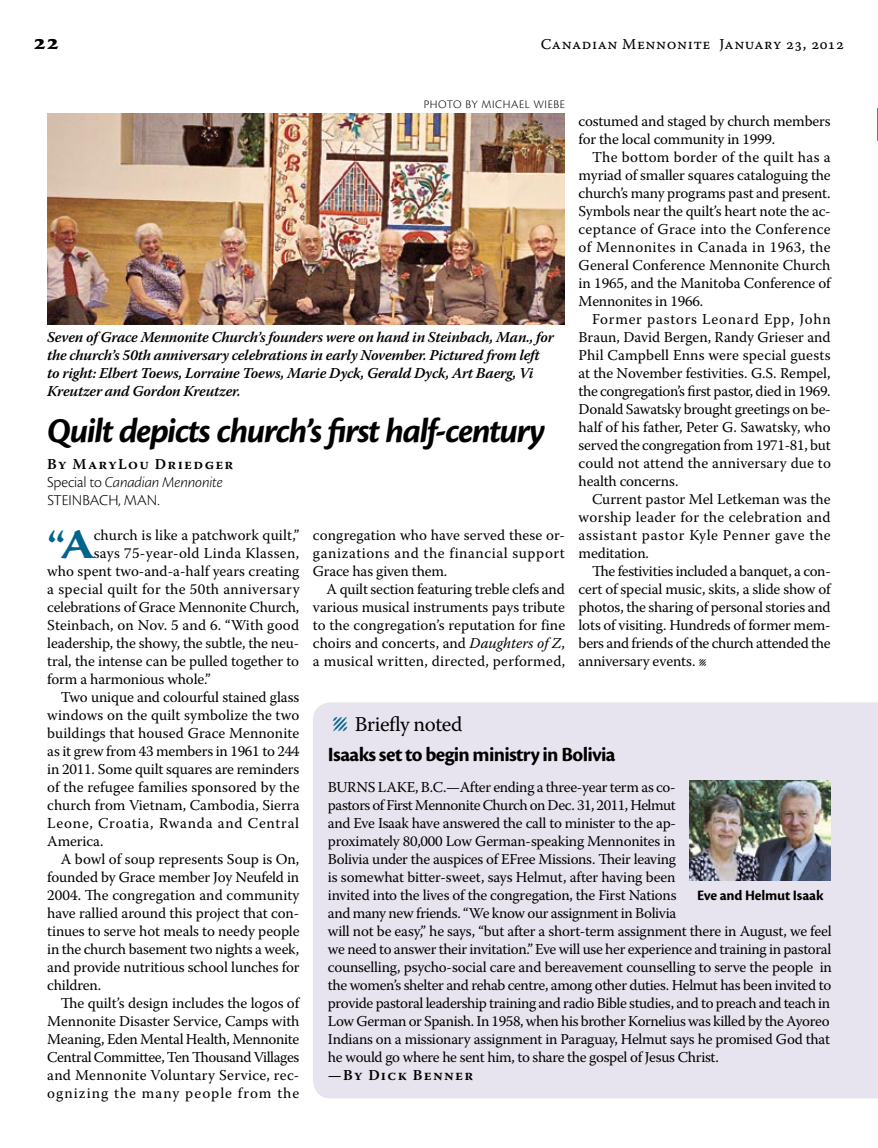
<style>
.page{position:relative;width:878px;height:1148px;background:#fff}
.page>*{position:absolute;margin:0;border:0;box-sizing:border-box;transform-origin:0 0}
.t1{font:700 40.65px "Sava Pro";color:#00648c}
.t2{font:italic 700 36px "Cronos Pro";letter-spacing:-.04em;color:#000}
.t3{font:700 21px "Cronos Pro";letter-spacing:-.03em;color:#000}
.t4{font:21px "Warnock Pro";letter-spacing:-.02em;color:#000}
.t5{font:700 21px "Sava Pro";color:#000}
.t6{font:300 15.75px/18px "Cronos Pro";color:#000}
.t7{font:15px/18px "Warnock Pro";letter-spacing:-.01em;color:#000;text-align:justify}
.t8{font:italic 600 15px/18px "Warnock Pro";letter-spacing:-.015em;color:#000}
.t9{font:15px "Warnock Pro";letter-spacing:.02em;color:#000}
.t10{font:15px "Warnock Pro";letter-spacing:.015em;color:#000}
.t11{font:15px "Warnock Pro Capt";letter-spacing:.035em;color:#000}
.t12{font:15px "Warnock Pro";letter-spacing:.01em;color:#000}
.t13{font:600 15px "Warnock Pro";letter-spacing:.09em;color:#000}
.t14{font:15px "Warnock Pro";letter-spacing:.05em;color:#000}
.t15{font:15px "Warnock Pro";letter-spacing:.065em;color:#000}
.t16{font:700 15px "Cronos Pro";letter-spacing:-.015em;color:#000}
.t17{font:300 12px "Cronos Pro";letter-spacing:.05em;color:#000}
.s1{font-style:italic}
.s2{font-size:30px;color:#00648c}
</style>
<div class="page">
<div style="left:832px;top:702px;width:46px;height:396px;background:#e8e4ef"></div>
<div style="left:313px;top:702px;width:533px;height:396px;background:#e8e4ef;border-radius:18px"></div>
<svg style="left:877px;top:108px;width:1px;height:33px"></svg>
<img style="left:689px;top:780px;width:141px;height:101px">
<img style="left:47px;top:114px;width:517px;height:210px">
<h3 class="t5" style="left:34px;top:28px;width:27px">22</h3>
<p class="t11" style="left:541px;top:35px;width:305px">Canadian Mennonite January 23, 2012</p>
<p class="t17" style="left:423px;top:97px;width:143px">PHOTO BY MICHAEL WIEBE</p>
<p class="t7" style="left:578px;top:112px;width:253px">costumed and staged by church members for the local community in 1999.</p>
<p class="t7" style="left:578px;top:148px;width:254px;text-indent:14px">The bottom border of the quilt has a myriad of smaller squares cataloguing the church’s many programs past and present.<br>Symbols near the quilt’s heart note the ac&shy;ceptance of Grace into the Conference of Mennonites in Canada in 1963, the General Conference Mennonite Church in 1965, and the Manitoba Conference of Mennonites in 1966.</p>
<p class="t7" style="left:578px;top:310px;width:254px;text-indent:14px">Former pastors Leonard Epp, John Braun, David Bergen, Randy Grieser and Phil Campbell Enns were special guests at the November festivities. G.S. Rempel, the congregation’s first pastor, died in 1969.<br>Donald Sawatsky brought greetings on be&shy;half of his father, Peter G. Sawatsky, who served the congregation from 1971-81, but could not attend the anniversary due to health concerns.</p>
<p class="t7" style="left:578px;top:490px;width:254px;text-indent:14px">Current pastor Mel Letkeman was the worship leader for the celebration and assistant pastor Kyle Penner gave the meditation.</p>
<p class="t7" style="left:578px;top:562px;width:254px;text-indent:14px">The festivities included a banquet, a con&shy;cert of special music, skits, a slide show of photos, the sharing of personal stories and lots of visiting. Hundreds of former mem&shy;bers and friends of the church attended the anniversary events. l</p>
<p class="t8" style="left:47px;top:328px;width:508px">Seven of Grace Mennonite Church’s founders were on hand in Steinbach, Man., for the church’s 50th anniversary celebrations in early November. Pictured from left to right: Elbert Toews, Lorraine Toews, Marie Dyck, Gerald Dyck, Art Baerg, Vi Kreutzer and Gordon Kreutzer.</p>
<h2 class="t2" style="left:47px;top:410px;width:499px">Quilt depicts church’s first half-century</h2>
<p class="t13" style="left:47px;top:455px;width:188px">By MaryLou Driedger</p>
<p class="t6" style="left:47px;top:473px;width:177px">SPECIAL TO <span class="s1">Canadian Mennonite<br></span>STEINBACH, MAN.</p>
<h1 class="t1" style="left:47px;top:517px;width:48px">“A</h1>
<p class="t7" style="left:94px;top:526px;width:207px">church is like a patchwork quilt,”</p>
<p class="t7" style="left:313px;top:526px;width:253px">congregation who have served these or&shy;ganizations and the financial support Grace has given them.</p>
<p class="t7" style="left:313px;top:580px;width:254px;text-indent:14px">A quilt section featuring treble clefs and various musical instruments pays tribute to the congregation’s reputation for fine choirs and concerts, and <span class="s1">Daughters of Z</span>, a musical written, directed, performed,</p>
<p class="t9" style="left:94px;top:544px;width:207px">says 75-year-old Linda Klassen,</p>
<p class="t7" style="left:47px;top:562px;width:254px">who spent two-and-a-half years creating</p>
<p class="t9" style="left:47px;top:580px;width:254px">a special quilt for the 50th anniversary</p>
<p class="t7" style="left:47px;top:598px;width:253px">celebrations of Grace Mennonite Church,</p>
<p class="t12" style="left:47px;top:616px;width:253px">Steinbach, on Nov. 5 and 6. “With good</p>
<p class="t7" style="left:47px;top:634px;width:253px">leadership, the showy, the subtle, the neu-</p>
<p class="t7" style="left:47px;top:652px;width:253px">tral, the intense can be pulled together to</p>
<p class="t7" style="left:47px;top:670px;width:165px">form a harmonious whole.”</p>
<p class="t7" style="left:61px;top:688px;width:240px">Two unique and colourful stained glass</p>
<p class="t7" style="left:47px;top:706px;width:253px">windows on the quilt symbolize the two</p>
<p class="t7" style="left:47px;top:724px;width:253px">buildings that housed Grace Mennonite</p>
<p class="t7" style="left:47px;top:742px;width:254px">as it grew from 43 members in 1961 to 244</p>
<p class="t7" style="left:47px;top:760px;width:253px">in 2011. Some quilt squares are reminders</p>
<p class="t7" style="left:47px;top:778px;width:254px">of the refugee families sponsored by the</p>
<p class="t7" style="left:47px;top:796px;width:254px">church from Vietnam, Cambodia, Sierra</p>
<p class="t14" style="left:47px;top:814px;width:253px">Leone, Croatia, Rwanda and Central</p>
<p class="t7" style="left:47px;top:832px;width:58px">America.</p>
<p class="t7" style="left:61px;top:850px;width:240px">A bowl of soup represents Soup is On,</p>
<p class="t7" style="left:47px;top:868px;width:253px">founded by Grace member Joy Neufeld in</p>
<p class="t7" style="left:47px;top:886px;width:254px">2004. The congregation and community</p>
<p class="t7" style="left:47px;top:904px;width:253px">have rallied around this project that con-</p>
<p class="t7" style="left:47px;top:922px;width:254px">tinues to serve hot meals to needy people</p>
<p class="t7" style="left:47px;top:940px;width:253px">in the church basement two nights a week,</p>
<p class="t7" style="left:47px;top:958px;width:254px">and provide nutritious school lunches for</p>
<p class="t7" style="left:47px;top:976px;width:55px">children.</p>
<p class="t7" style="left:61px;top:994px;width:240px">The quilt’s design includes the logos of</p>
<p class="t7" style="left:47px;top:1012px;width:254px">Mennonite Disaster Service, Camps with</p>
<p class="t7" style="left:47px;top:1030px;width:253px">Meaning, Eden Mental Health, Mennonite</p>
<p class="t7" style="left:47px;top:1048px;width:254px">Central Committee, Ten Thousand Villages</p>
<p class="t10" style="left:47px;top:1066px;width:254px">and Mennonite Voluntary Service, rec-</p>
<p class="t15" style="left:47px;top:1084px;width:253px">ognizing the many people from the</p>
<h3 class="t4" style="left:332px;top:711px;width:132px"><span class="s2">Λ</span> Briefly noted</h3>
<h3 class="t3" style="left:328px;top:742px;width:289px">Isaaks set to begin ministry in Bolivia</h3>
<p class="t7" style="left:328px;top:778px;width:505px;text-align:left">BURNS LAKE, B.C.—After ending a three-year term as co-<br>pastors of First Mennonite Church on Dec. 31, 2011, Helmut<br>and Eve Isaak have answered the call to minister to the ap-<br>proximately 80,000 Low German-speaking Mennonites in<br>Bolivia under the auspices of EFree Missions. Their leaving<br>is somewhat bitter-sweet, says Helmut, after having been<br>invited into the lives of the congregation, the First Nations<br>and many new friends. “We know our assignment in Bolivia<br>will not be easy,” he says, “but after a short-term assignment there in August, we feel we need to answer their invitation.” Eve will use her experience and training in pastoral counselling, psycho-social care and bereavement counselling to serve the people in the women’s shelter and rehab centre, among other duties. Helmut has been invited to provide pastoral leadership training and radio Bible studies, and to preach and teach in Low German or Spanish. In 1958, when his brother Kornelius was killed by the Ayoreo Indians on a missionary assignment in Paraguay, Helmut says he promised God that he would go where he sent him, to share the gospel of Jesus Christ.</p>
<p class="t13" style="left:328px;top:1066px;width:147px">—By Dick Benner</p>
<p class="t16" style="left:697px;top:887px;width:128px">Eve and Helmut Isaak</p>
</div>
